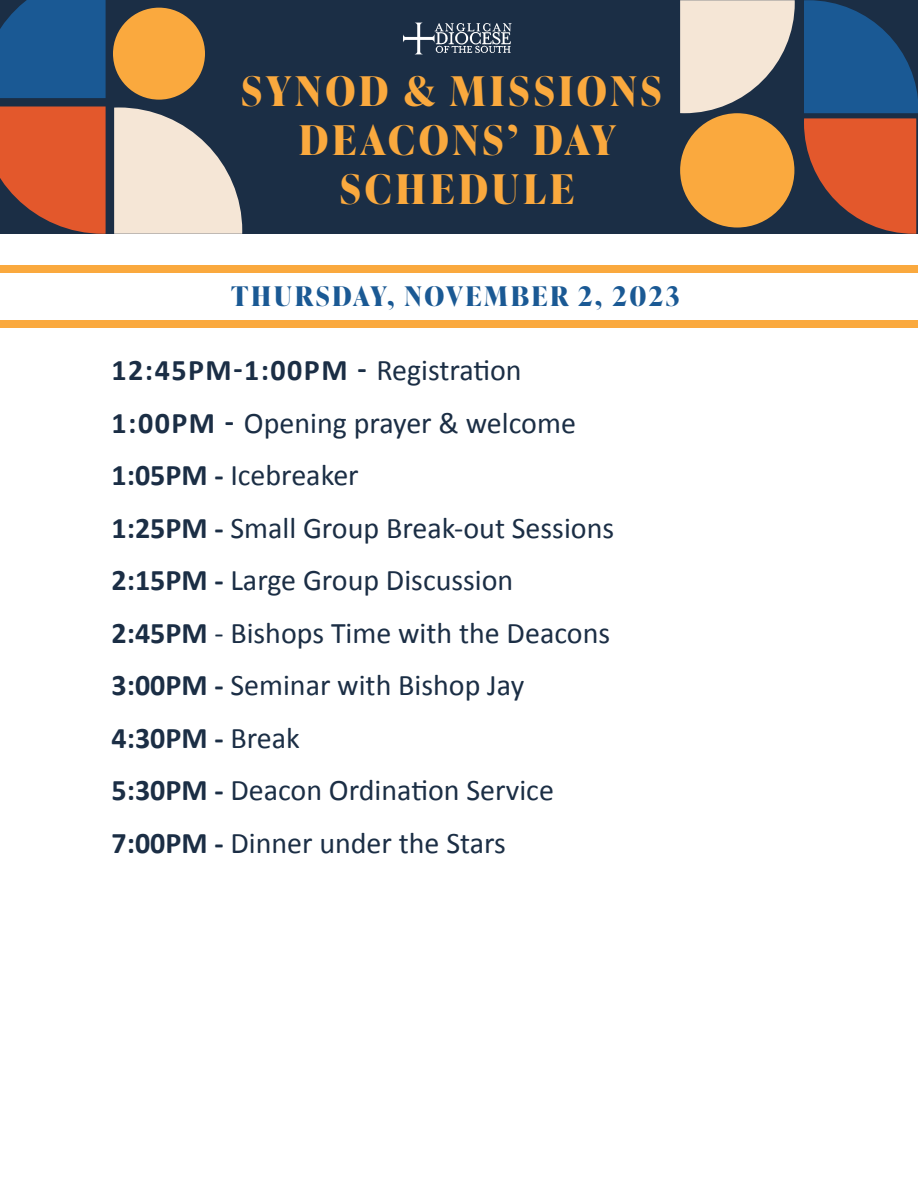
<style>
.page{position:relative;width:918px;height:1188px;background:#fff}
.page>*{position:absolute;margin:0;border:0;box-sizing:border-box;transform-origin:0 0}
.t1{font:700 40.8px/48.8px "Ivy Presto Display";letter-spacing:.09em;color:#faa93e;text-align:center}
.t2{font:30px/52.5px "Calibri";color:#1b2e45}
.t3{font:700 27px "Ivy Presto Display";letter-spacing:.1em;color:#1a5994}
.s1{font-weight:700}
</style>
<div class="page">
<div style="left:0;top:0;width:918px;height:234px;background:#1b2e45"></div>
<div style="left:113px;top:8px;width:92px;height:92px;background:#faa93e;border-radius:50%"></div>
<div style="left:680px;top:113px;width:114px;height:115px;background:#faa93e;border-radius:50%"></div>
<div style="left:0;top:0;width:106px;height:98px;background:#1a5994"></div>
<svg style="left:0;top:107px;width:106px;height:127px;background:#c8522f"></svg>
<svg style="left:114px;top:107px;width:128px;height:127px"></svg>
<svg style="left:680px;top:0;width:115px;height:113px"></svg>
<svg style="left:804px;top:0;width:114px;height:234px"></svg>
<img style="left:403px;top:22px;width:109px;height:33px">
<div style="left:0;top:320px;width:918px;height:7px;background:#faa93e"></div>
<div style="left:0;top:266px;width:918px;height:7px;background:#faa93e"></div>
<h1 class="t1" style="left:241px;top:66px;width:422px">SYNOD &amp; MISSIONS<br>DEACONS’ DAY<br>SCHEDULE</h1>
<p class="t3" style="left:231px;top:276px;width:450px">THURSDAY, NOVEMBER 2, 2023</p>
<p class="t2" style="left:112px;top:343px;width:504px"><span class="s1">12:45PM-1:00PM -</span> Registration<br><span class="s1">1:00PM -</span> Opening prayer &amp; welcome<br><span class="s1">1:05PM -</span> Icebreaker<br><span class="s1">1:25PM -</span> Small Group Break-out Sessions<br><span class="s1">2:15PM -</span> Large Group Discussion<br><span class="s1">2:45PM</span> - Bishops Time with the Deacons<br><span class="s1">3:00PM -</span> Seminar with Bishop Jay<br><span class="s1">4:30PM -</span> Break<br><span class="s1">5:30PM -</span> Deacon Ordination Service<br><span class="s1">7:00PM -</span> Dinner under the Stars</p>
</div>
